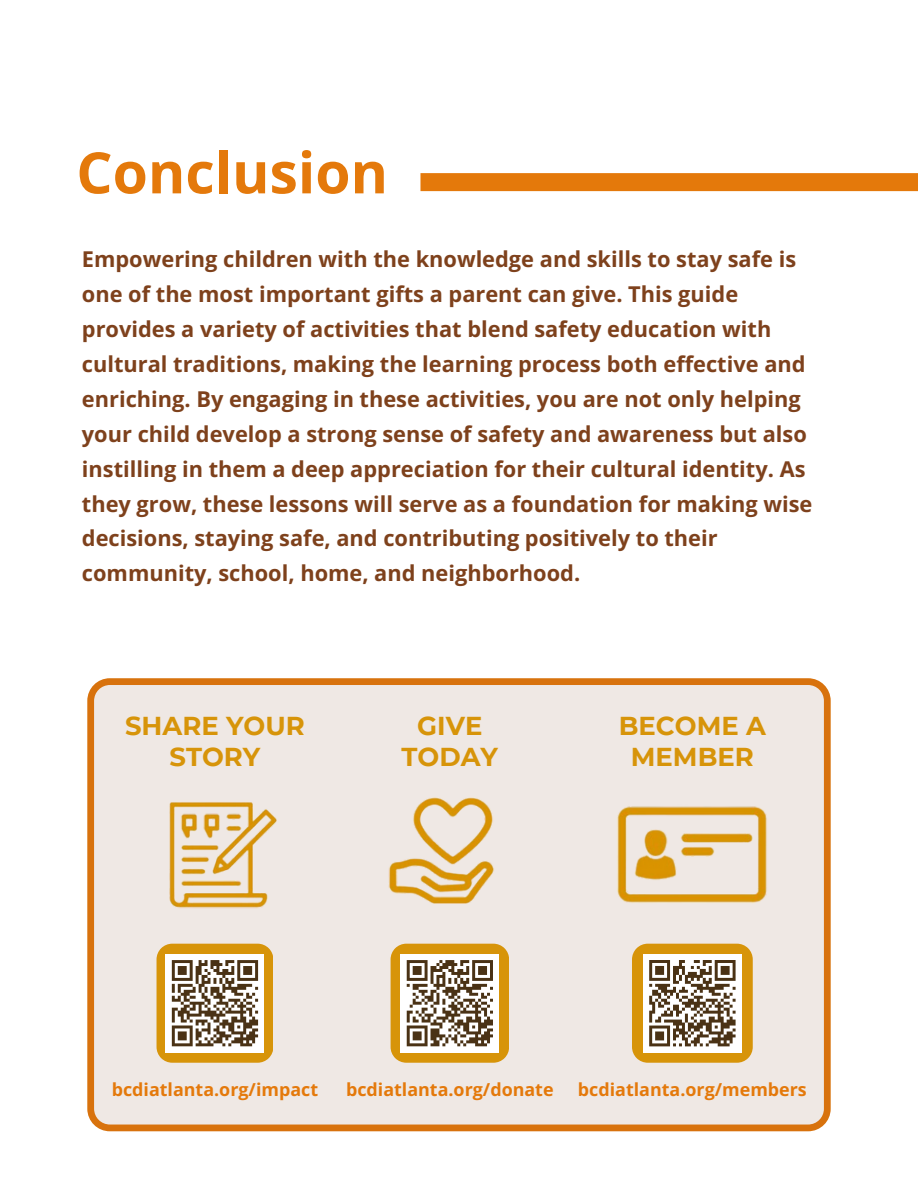
<style>
.page{position:relative;width:918px;height:1188px;background:#fff}
.page>*{position:absolute;margin:0;border:0;box-sizing:border-box;transform-origin:0 0}
.t1{font:700 57px "Open Sans";color:#e4790b}
.t2{font:700 25.8px/30.3px "Montserrat";color:#d79409;text-align:center}
.t3{font:700 21.75px/34.8px "Open Sans";color:#7e411c}
.t4{font:700 17.85px "Open Sans";color:#e4790b}
</style>
<div class="page">
<div style="left:420px;top:173px;width:498px;height:18px;background:#e4790b"></div>
<svg style="left:87px;top:678px;width:744px;height:453px;background:#eddfd5"></svg>
<img style="left:597px;top:792px;width:191px;height:124px">
<img style="left:368px;top:789px;width:164px;height:130px">
<img style="left:133px;top:794px;width:164px;height:118px">
<svg style="left:157px;top:944px;width:116px;height:119px"></svg>
<svg style="left:391px;top:944px;width:118px;height:119px"></svg>
<svg style="left:632px;top:944px;width:121px;height:119px"></svg>
<p class="t1" style="left:76px;top:132px;width:313px">Conclusion</p>
<p class="t3" style="left:82px;top:242px;width:732px">Empowering children with the knowledge and skills to stay safe is one of the most important gifts a parent can give. This guide provides a variety of activities that blend safety education with cultural traditions, making the learning process both effective and enriching. By engaging in these activities, you are not only helping your child develop a strong sense of safety and awareness but also instilling in them a deep appreciation for their cultural identity. As they grow, these lessons will serve as a foundation for making wise decisions, staying safe, and contributing positively to their community, school, home, and neighborhood.</p>
<h2 class="t2" style="left:125px;top:711px;width:181px">SHARE YOUR<br>STORY</h2>
<h2 class="t2" style="left:619px;top:711px;width:149px">BECOME A<br>MEMBER</h2>
<p class="t2" style="left:402px;top:711px;width:98px">GIVE<br>TODAY</p>
<p class="t4" style="left:112px;top:1077px;width:208px">bcdiatlanta.org/impact</p>
<p class="t4" style="left:346px;top:1077px;width:209px">bcdiatlanta.org/donate</p>
<p class="t4" style="left:578px;top:1077px;width:230px">bcdiatlanta.org/members</p>
</div>
